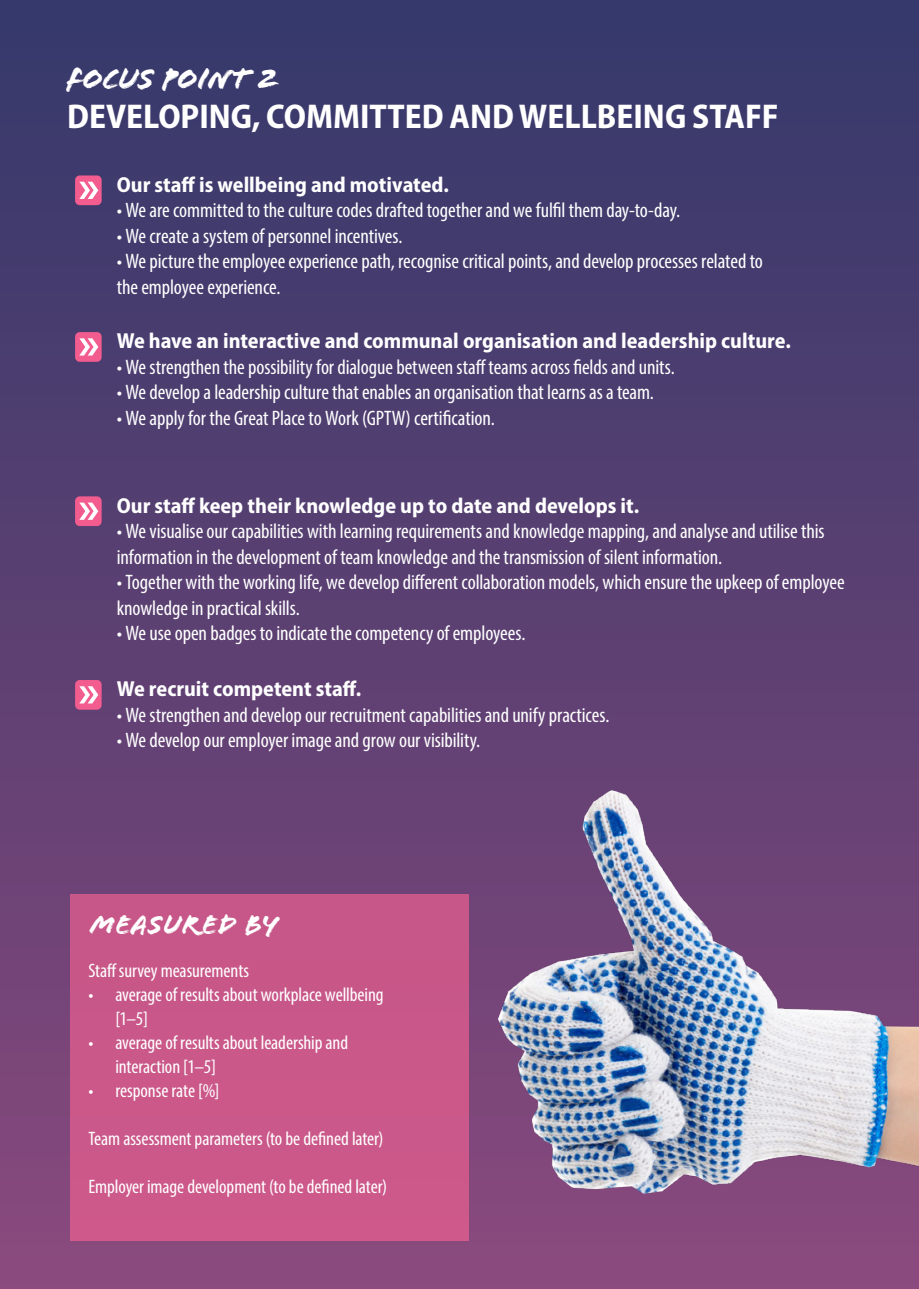
<style>
.page{position:relative;width:919px;height:1289px;background:#fff}
.page>*{position:absolute;margin:0;border:0;box-sizing:border-box;transform-origin:0 0}
.t1{font:700 semi-condensed 34.5px "Myriad Pro";color:#fff}
.t2{font:31.5px "Flood Std";letter-spacing:-.02em;color:#fff}
.t3{font:28.5px "Flood Std";letter-spacing:.01em;color:#fff}
.t4{font:700 semi-condensed 21.75px "Myriad Pro";color:#fff}
.t5{font:condensed 21px/25.5px "Myriad Pro";letter-spacing:-.005em;color:#fff}
.t6{font:condensed 19.5px/24px "Myriad Pro";letter-spacing:-.005em;color:#fff}
</style>
<div class="page">
<div style="left:0;top:0;width:918px;height:1288px;background:linear-gradient(to bottom,#33386a,#8a497d)"></div>
<div style="left:70px;top:894px;width:398px;height:346px;background:#ca5889"></div>
<div style="left:75px;top:175px;width:27px;height:30px;background:#f25c8f;border-radius:5px"></div>
<svg style="left:79px;top:182px;width:19px;height:17px"></svg>
<div style="left:75px;top:332px;width:27px;height:30px;background:#f25c8f;border-radius:5px"></div>
<svg style="left:79px;top:338px;width:19px;height:17px"></svg>
<div style="left:75px;top:496px;width:27px;height:30px;background:#f25c8f;border-radius:5px"></div>
<svg style="left:79px;top:502px;width:19px;height:18px"></svg>
<div style="left:75px;top:680px;width:27px;height:29px;background:#f25c8f;border-radius:5px"></div>
<svg style="left:79px;top:686px;width:19px;height:17px"></svg>
<img style="left:336px;top:746px;width:582px;height:542px">
<p class="t2" style="left:67px;top:60px;width:214px">FOCUS POINT 2</p>
<p class="t1" style="left:67px;top:94px;width:713px">DEVELOPING, COMMITTED AND WELLBEING STAFF</p>
<p class="t4" style="left:117px;top:170px;width:334px">Our staff is wellbeing and motivated.</p>
<p class="t5" style="left:117px;top:197px;width:565px">• We are committed to the culture codes drafted together and we fulfil them day-to-day.</p>
<p class="t5" style="left:117px;top:223px;width:287px">• We create a system of personnel incentives.</p>
<p class="t5" style="left:117px;top:248px;width:647px">• We picture the employee experience path, recognise critical points, and develop processes related to the employee experience.</p>
<p class="t4" style="left:117px;top:327px;width:675px">We have an interactive and communal organisation and leadership culture.</p>
<p class="t5" style="left:117px;top:354px;width:559px">• We strengthen the possibility for dialogue between staff teams across fields and units.</p>
<p class="t5" style="left:117px;top:379px;width:539px">• We develop a leadership culture that enables an organisation that learns as a team.</p>
<p class="t5" style="left:117px;top:405px;width:379px">• We apply for the Great Place to Work (GPTW) certification.</p>
<p class="t4" style="left:117px;top:491px;width:524px">Our staff keep their knowledge up to date and develops it.</p>
<p class="t5" style="left:117px;top:518px;width:709px">• We visualise our capabilities with learning requirements and knowledge mapping, and analyse and utilise this information in the development of team knowledge and the transmission of silent information.</p>
<p class="t5" style="left:117px;top:569px;width:729px">• Together with the working life, we develop different collaboration models, which ensure the upkeep of employee knowledge in practical skills.</p>
<p class="t5" style="left:117px;top:620px;width:410px">• We use open badges to indicate the competency of employees.</p>
<p class="t4" style="left:117px;top:675px;width:246px">We recruit competent staff.</p>
<p class="t5" style="left:117px;top:702px;width:494px">• We strengthen and develop our recruitment capabilities and unify practices.</p>
<p class="t5" style="left:117px;top:727px;width:365px">• We develop our employer image and grow our visibility.</p>
<p class="t3" style="left:90px;top:908px;width:189px">MEASURED BY</p>
<p class="t6" style="left:88px;top:958px;width:162px">Staff survey measurements</p>
<p class="t6" style="left:115px;top:982px;width:270px;text-indent:-27px">• average of results about workplace wellbeing [1–5]</p>
<p class="t6" style="left:115px;top:1030px;width:234px;text-indent:-27px">• average of results about leadership and interaction [1–5]</p>
<p class="t6" style="left:88px;top:1078px;width:133px">• response rate [%]</p>
<p class="t6" style="left:88px;top:1126px;width:297px">Team assessment parameters (to be defined later)</p>
<p class="t6" style="left:88px;top:1174px;width:300px">Employer image development (to be defined later)</p>
</div>
